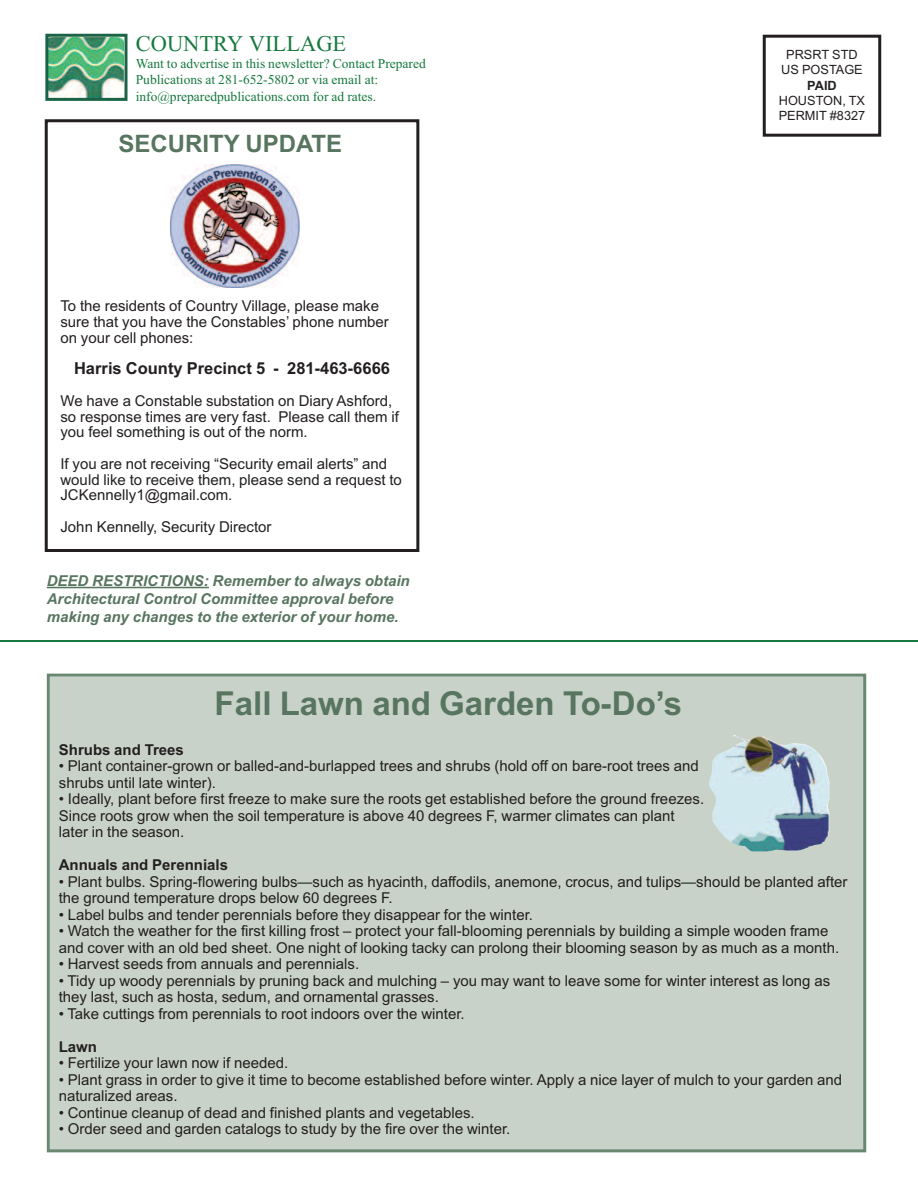
<style>
.page{position:relative;width:918px;height:1188px;background:#fff}
.page>*{position:absolute;margin:0;border:0;box-sizing:border-box;transform-origin:0 0}
.t1{font:700 33px "Arial";color:#587560}
.t2{font:700 24px "Arial";color:#587560}
.t3{font:22.5px "Times New Roman";color:#16793e}
.t4{font:700 16.5px "Arial";color:#231f20}
.t5{font:15px/16.5px "Arial";color:#231f20}
.t6{font:italic 700 15px/18px "Arial";color:#587560}
.t7{font:700 15px "Arial";color:#231f20}
.t8{font:13.5px/16.5px "Times New Roman";color:#16793e}
.t9{font:12.75px/15.3px "Arial";color:#231f20;text-align:center}
.t10{font:700 12.75px "Arial";color:#231f20}
</style>
<div class="page">
<div style="left:763px;top:35px;width:118px;height:102px;border:3px solid #231f20"></div>
<hr style="left:0;top:640px;width:918px;height:2px;background:#16793e">
<img style="left:49px;top:38px;width:75px;height:59px">
<div style="left:45px;top:34px;width:83px;height:67px;border:3px solid #1a6346"></div>
<div style="left:45px;top:119px;width:374px;height:433px;border:3px solid #231f20"></div>
<div style="left:50px;top:677px;width:813px;height:472px;background:#c9d2c8"></div>
<div style="left:47px;top:674px;width:819px;height:478px;border:3px solid #688870"></div>
<img style="left:709px;top:735px;width:120px;height:116px">
<img style="left:171px;top:164px;width:128px;height:124px">
<hr style="left:47px;top:587px;width:162px;height:1px;background:#587560">
<h3 class="t3" style="left:136px;top:30px;width:212px">COUNTRY VILLAGE</h3>
<p class="t8" style="left:136px;top:55px;width:292px">Want to advertise in this newsletter? Contact Prepared<br>Publications at 281-652-5802 or via email at: info@preparedpublications.com for ad rates.</p>
<p class="t9" style="left:781px;top:47px;width:83px">PRSRT STD<br>US POSTAGE</p>
<p class="t10" style="left:807px;top:78px;width:31px">PAID</p>
<p class="t9" style="left:779px;top:93px;width:88px;text-align:left">HOUSTON, TX<br>PERMIT #8327</p>
<h2 class="t2" style="left:119px;top:130px;width:225px">SECURITY UPDATE</h2>
<p class="t5" style="left:60px;top:298px;width:330px;line-height:15.8px">To the residents of Country Village, please make sure that you have the Constables’ phone number on your cell phones:</p>
<p class="t4" style="left:74px;top:359px;width:317px">Harris County Precinct 5 - 281-463-6666</p>
<p class="t5" style="left:60px;top:393px;width:340px;line-height:15.8px">We have a Constable substation on Diary Ashford, so response times are very fast. Please call them if you feel something is out of the norm.</p>
<p class="t5" style="left:60px;top:456px;width:343px;line-height:15.8px">If you are not receiving “Security email alerts” and would like to receive them, please send a request to<br>JCKennelly1@gmail.com.</p>
<p class="t5" style="left:60px;top:518px;width:213px">John Kennelly, Security Director</p>
<p class="t6" style="left:47px;top:572px;width:364px">DEED RESTRICTIONS: Remember to always obtain<br>Architectural Control Committee approval before making any changes to the exterior of your home.</p>
<h1 class="t1" style="left:215px;top:685px;width:469px">Fall Lawn and Garden To-Do’s</h1>
<p class="t7" style="left:59px;top:741px;width:127px">Shrubs and Trees</p>
<p class="t5" style="left:59px;top:758px;width:641px">• Plant container-grown or balled-and-burlapped trees and shrubs (hold off on bare-root trees and shrubs until late winter).</p>
<p class="t5" style="left:59px;top:791px;width:647px">• Ideally, plant before first freeze to make sure the roots get established before the ground freezes.<br>Since roots grow when the soil temperature is above 40 degrees F, warmer climates can plant later in the season.</p>
<p class="t7" style="left:59px;top:856px;width:171px">Annuals and Perennials</p>
<p class="t5" style="left:59px;top:873px;width:790px">• Plant bulbs. Spring-flowering bulbs—such as hyacinth, daffodils, anemone, crocus, and tulips—should be planted after the ground temperature drops below 60 degrees F.</p>
<p class="t5" style="left:59px;top:906px;width:476px">• Label bulbs and tender perennials before they disappear for the winter.</p>
<p class="t5" style="left:59px;top:923px;width:782px">• Watch the weather for the first killing frost – protect your fall-blooming perennials by building a simple wooden frame and cover with an old bed sheet. One night of looking tacky can prolong their blooming season by as much as a month.</p>
<p class="t5" style="left:59px;top:956px;width:302px">• Harvest seeds from annuals and perennials.</p>
<p class="t5" style="left:59px;top:972px;width:773px">• Tidy up woody perennials by pruning back and mulching – you may want to leave some for winter interest as long as they last, such as hosta, sedum, and ornamental grasses.</p>
<p class="t5" style="left:59px;top:1005px;width:408px">• Take cuttings from perennials to root indoors over the winter.</p>
<p class="t7" style="left:59px;top:1038px;width:40px">Lawn</p>
<p class="t5" style="left:59px;top:1055px;width:231px">• Fertilize your lawn now if needed.</p>
<p class="t5" style="left:59px;top:1071px;width:785px">• Plant grass in order to give it time to become established before winter. Apply a nice layer of mulch to your garden and naturalized areas.</p>
<p class="t5" style="left:59px;top:1104px;width:417px">• Continue cleanup of dead and finished plants and vegetables.</p>
<p class="t5" style="left:59px;top:1121px;width:453px">• Order seed and garden catalogs to study by the fire over the winter.</p>
</div>
